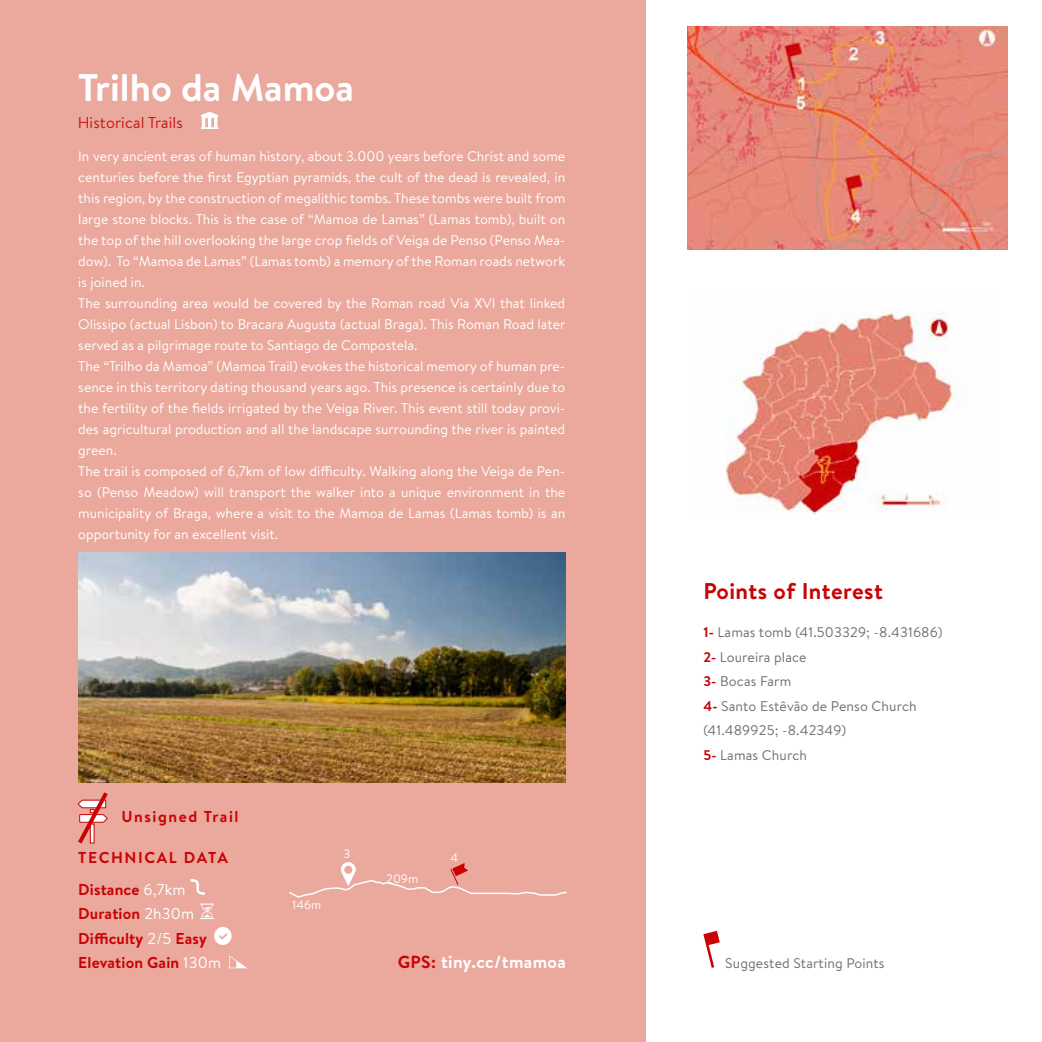
<style>
.page{position:relative;width:1042px;height:1042px;background:#fff}
.page>*{position:absolute;margin:0;border:0;box-sizing:border-box;transform-origin:0 0}
.t1{font:700 38.5px "Brandon Text";color:#fff}
.t2{font:700 22.75px "Brandon Text";letter-spacing:.02em;color:#c90305}
.t3{font:700 17.5px "Brandon Text";letter-spacing:.02em;color:#fff}
.t4{font:700 15.75px/24.5px "Brandon Text";letter-spacing:.01em;color:#c90305}
.t5{font:700 15.75px/31.5px "Brandon Text";letter-spacing:.07em;color:#c90305}
.t6{font:15.75px "Brandon Text";letter-spacing:.01em;color:#c91517}
.t7{font:700 15.75px "Brandon Text";letter-spacing:.1em;color:#c90305}
.t8{font:14px/21px "Brandon Text";color:#fff}
.t9{font:14px/24.5px "Brandon Text";letter-spacing:.01em;color:#706f6f}
.t10{font:12.25px "Brandon Text";color:#fff}
.s1{font-weight:400;color:#fff}
.s2{color:#c90305}
.s3{font-weight:700;color:#c90305}
</style>
<div class="page">
<img style="left:726px;top:311px;width:239px;height:204px">
<img style="left:687px;top:26px;width:320px;height:224px">
<div style="left:0;top:0;width:645px;height:1042px;background:#eba89c"></div>
<img style="left:78px;top:552px;width:487px;height:230px">
<svg style="left:200px;top:903px;width:14px;height:16px"></svg>
<svg style="left:214px;top:927px;width:18px;height:18px"></svg>
<svg style="left:190px;top:879px;width:15px;height:16px"></svg>
<svg style="left:229px;top:955px;width:18px;height:13px"></svg>
<svg style="left:289px;top:862px;width:278px;height:36px"></svg>
<svg style="left:78px;top:792px;width:30px;height:51px"></svg>
<svg style="left:201px;top:112px;width:17px;height:17px"></svg>
<h1 class="t1" style="left:78px;top:61px;width:277px">Trilho da Mamoa</h1>
<p class="t6" style="left:78px;top:111px;width:107px">Historical Trails</p>
<p class="t8" style="left:78px;top:145px;width:489px">In very ancient eras of human history, about 3.000 years before Christ and some centuries before the first Egyptian pyramids, the cult of the dead is revealed, in this region, by the construction of megalithic tombs. These tombs were built from large stone blocks. This is the case of “Mamoa de Lamas” (Lamas tomb), built on the top of the hill overlooking the large crop fields of Veiga de Penso (Penso Mea&shy;dow). To “Mamoa de Lamas” (Lamas tomb) a memory of the Roman roads network is joined in.<br>The surrounding area would be covered by the Roman road Via XVI that linked Olissipo (actual Lisbon) to Bracara Augusta (actual Braga). This Roman Road later served as a pilgrimage route to Santiago de Compostela.<br>The “Trilho da Mamoa” (Mamoa Trail) evokes the historical memory of human pre&shy;sence in this territory dating thousand years ago. This presence is certainly due to the fertility of the fields irrigated by the Veiga River. This event still today provi&shy;des agricultural production and all the landscape surrounding the river is painted green.<br>The trail is composed of 6,7km of low difficulty. Walking along the Veiga de Pen&shy;so (Penso Meadow) will transport the walker into a unique environment in the municipality of Braga, where a visit to the Mamoa de Lamas (Lamas tomb) is an opportunity for an excellent visit.</p>
<p class="t7" style="left:122px;top:806px;width:119px">Unsigned Trail</p>
<p class="t5" style="left:78px;top:842px;width:151px">TECHNICAL DATA<br>Distance <span class="s1">6,7km</span></p>
<p class="t4" style="left:78px;top:901px;width:144px">Duration <span class="s1">2h30m<br></span>Difficulty <span class="s1">2/5</span> Easy<br>Elevation Gain <span class="s1">130m</span></p>
<p class="t10" style="left:292px;top:896px;width:31px">146m</p>
<p class="t10" style="left:343px;top:845px;width:8px">3</p>
<p class="t10" style="left:386px;top:870px;width:33px">209m</p>
<p class="t10" style="left:450px;top:849px;width:9px">4</p>
<p class="t3" style="left:398px;top:950px;width:170px"><span class="s2">GPS:</span> tiny.cc/tmamoa</p>
<h2 class="t2" style="left:703px;top:575px;width:181px">Points of Interest</h2>
<p class="t9" style="left:703px;top:620px;width:241px"><span class="s3">1-</span> Lamas tomb (41.503329; -8.431686)<br><span class="s3">2-</span> Loureira place<br><span class="s3">3-</span> Bocas Farm<br><span class="s3">4-</span> Santo Estêvão de Penso Church (41.489925; -8.42349)<br><span class="s3">5-</span> Lamas Church</p>
<p class="t9" style="left:725px;top:951px;width:161px">Suggested Starting Points</p>
</div>
